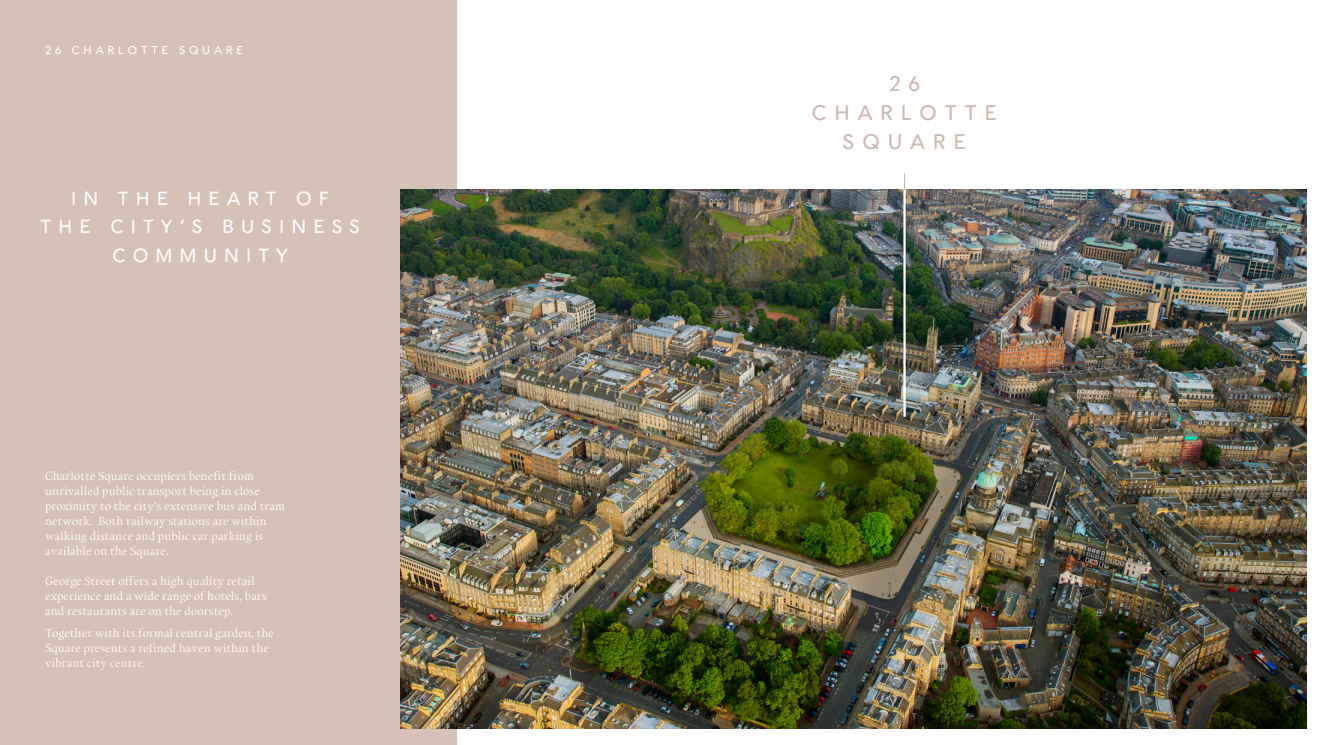
<style>
.page{position:relative;width:1323px;height:745px;background:#fff}
.page>*{position:absolute;margin:0;border:0;box-sizing:border-box;transform-origin:0 0}
.t1{font:20.75px "Avenirfor Charlotte Square Alt";letter-spacing:.38em;color:#ccb8ae}
.t2{font:18.75px/28.8px "Avenirfor Charlotte Square Alt";letter-spacing:.38em;color:#fff;text-align:center}
.body{font:11.25px/15px "Union";color:#fff}
.t3{font:11.25px "Avenirfor Charlotte Square Alt";letter-spacing:.34em;color:#fff}
</style>
<div class="page">
<div style="left:0;top:0;width:456px;height:744px;background:#d5c1b6"></div>
<img style="left:401px;top:190px;width:905px;height:538px">
<hr style="left:903px;top:183px;width:3px;height:233px;background:#fff">
<svg style="left:904px;top:173px;width:1px;height:17px"></svg>
<p class="t3" style="left:45px;top:43px;width:200px">26 CHARLOTTE SQUARE</p>
<p class="t2" style="left:41px;top:184px;width:321px">IN THE HEART OF<br>THE CITY’S BUSINESS<br>COMMUNITY</p>
<p class="body" style="left:45px;top:468px;width:241px">Charlotte Square occupiers benefit from unrivalled public transport being in close proximity to the city’s extensive bus and tram network. Both railway stations are within walking distance and public car parking is available on the Square.</p>
<p class="body" style="left:45px;top:573px;width:223px">George Street offers a high quality retail experience and a wide range of hotels, bars and restaurants are on the doorstep.</p>
<p class="body" style="left:45px;top:625px;width:230px">Together with its formal central garden, the<br>Square presents a refined haven within the vibrant city centre.</p>
<p class="t1" style="left:889px;top:72px;width:33px">2 6</p>
<p class="t1" style="left:812px;top:101px;width:187px">CHARLOTTE</p>
<p class="t1" style="left:843px;top:130px;width:125px">SQUARE</p>
</div>
